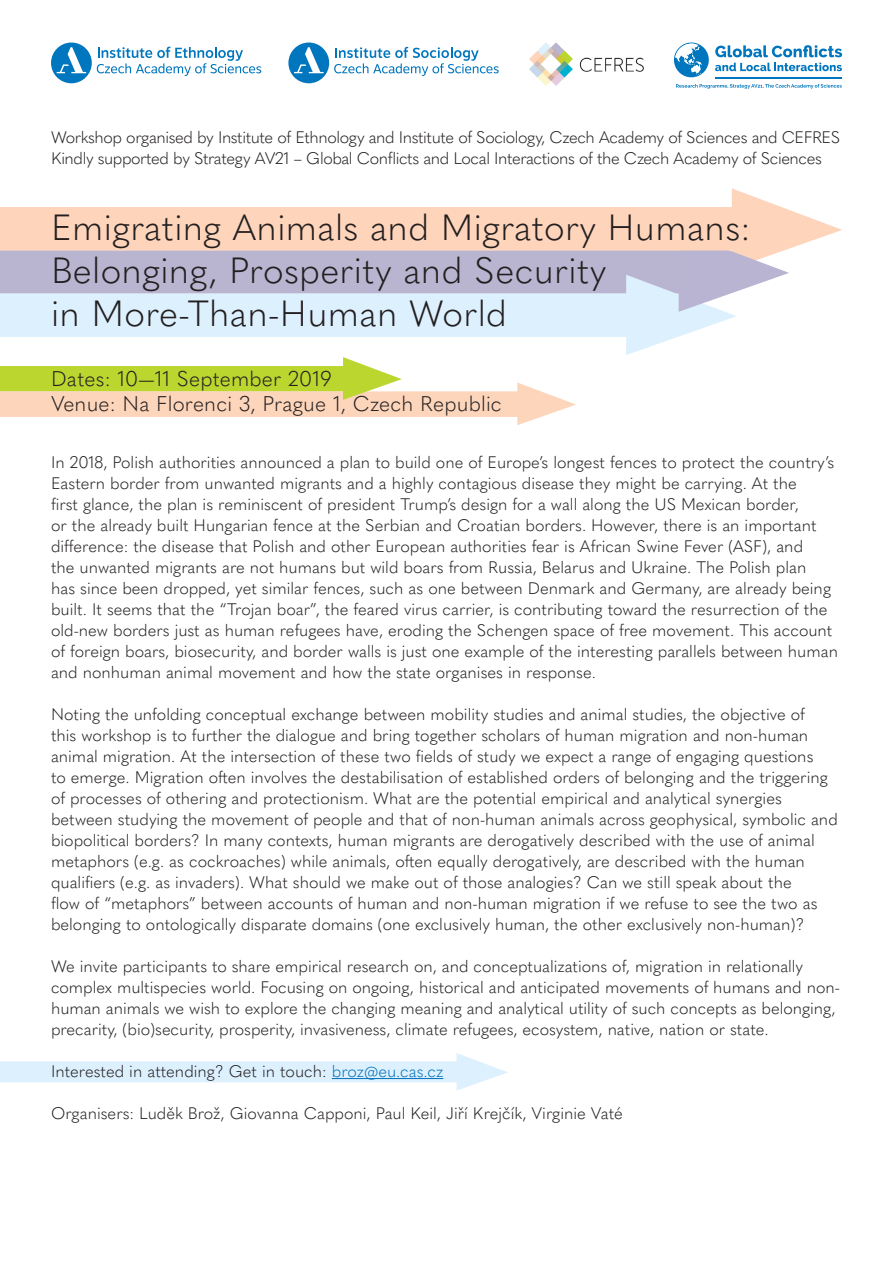
<style>
.page{position:relative;width:893px;height:1263px;background:#fff}
.page>*{position:absolute;margin:0;border:0;box-sizing:border-box;transform-origin:0 0}
.t1{font:300 36px "Quasimoda";letter-spacing:.01em;color:#231f20}
.t2{font:300 21px "Quasimoda";letter-spacing:.01em;color:#231f20}
.t3{font:300 16.5px/21px "Quasimoda";color:#231f20}
.t4{font:300 16.5px "Quasimoda";letter-spacing:-.025em;color:#231f20}
.s1{color:#0071b9}
</style>
<div class="page">
<div style="left:0;top:366px;width:352px;height:25px;background:#bbd62f"></div>
<div style="left:0;top:250px;width:714px;height:44px;background:#b9b5d0"></div>
<div style="left:0;top:293px;width:636px;height:44px;background:#ddf0fe"></div>
<div style="left:0;top:391px;width:520px;height:26px;background:#fdd5bb"></div>
<svg style="left:517px;top:382px;width:59px;height:43px"></svg>
<div style="left:0;top:1061px;width:463px;height:21px;background:#ddf0fe"></div>
<svg style="left:457px;top:1053px;width:51px;height:37px"></svg>
<svg style="left:343px;top:357px;width:59px;height:43px"></svg>
<svg style="left:626px;top:188px;width:216px;height:167px"></svg>
<div style="left:0;top:207px;width:760px;height:44px;background:#fed4bb"></div>
<hr style="left:332px;top:1078px;width:111px;height:1px;background:#0071b9">
<svg style="left:334px;top:47px;width:165px;height:29px"></svg>
<div style="left:288px;top:43px;width:41px;height:40px;background:#0076be;border-radius:50%"></div>
<svg style="left:294px;top:47px;width:30px;height:26px"></svg>
<svg style="left:715px;top:45px;width:127px;height:12px"></svg>
<svg style="left:715px;top:63px;width:127px;height:8px"></svg>
<svg style="left:676px;top:84px;width:166px;height:5px"></svg>
<hr style="left:715px;top:77px;width:126px;height:1px;background:#0076be">
<svg style="left:674px;top:43px;width:35px;height:34px"></svg>
<img style="left:529px;top:42px;width:115px;height:44px">
<div style="left:51px;top:43px;width:41px;height:40px;background:#0076be;border-radius:50%"></div>
<svg style="left:57px;top:47px;width:29px;height:26px"></svg>
<svg style="left:97px;top:47px;width:164px;height:29px"></svg>
<p class="t4" style="left:51px;top:125px;width:790px">Workshop organised by Institute of Ethnology and Institute of Sociology, Czech Academy of Sciences and CEFRES</p>
<p class="t4" style="left:51px;top:146px;width:772px">Kindly supported by Strategy AV21 – Global Conflicts and Local Interactions of the Czech Academy of Sciences</p>
<p class="t1" style="left:51px;top:200px;width:701px">Emigrating Animals and Migratory Humans:</p>
<p class="t1" style="left:51px;top:243px;width:557px">Belonging, Prosperity and Security</p>
<p class="t1" style="left:51px;top:286px;width:458px">in More-Than-Human World</p>
<p class="t2" style="left:51px;top:362px;width:283px">Dates: 10—11 September 2019</p>
<p class="t2" style="left:51px;top:387px;width:452px">Venue: Na Florenci 3, Prague 1, Czech Republic</p>
<p class="t3" style="left:51px;top:450px;width:788px">In 2018, Polish authorities announced a plan to build one of Europe’s longest fences to protect the country’s Eastern border from unwanted migrants and a highly contagious disease they might be carrying. At the<br>first glance, the plan is reminiscent of president Trump’s design for a wall along the US Mexican border,<br>or the already built Hungarian fence at the Serbian and Croatian borders. However, there is an important difference: the disease that Polish and other European authorities fear is African Swine Fever (ASF), and<br>the unwanted migrants are not humans but wild boars from Russia, Belarus and Ukraine. The Polish plan<br>has since been dropped, yet similar fences, such as one between Denmark and Germany, are already being built. It seems that the “Trojan boar”, the feared virus carrier, is contributing toward the resurrection of the old-new borders just as human refugees have, eroding the Schengen space of free movement. This account of foreign boars, biosecurity, and border walls is just one example of the interesting parallels between human and nonhuman animal movement and how the state organises in response.</p>
<p class="t3" style="left:51px;top:702px;width:788px">Noting the unfolding conceptual exchange between mobility studies and animal studies, the objective of<br>this workshop is to further the dialogue and bring together scholars of human migration and non-human animal migration. At the intersection of these two fields of study we expect a range of engaging questions<br>to emerge. Migration often involves the destabilisation of established orders of belonging and the triggering of processes of othering and protectionism. What are the potential empirical and analytical synergies between studying the movement of people and that of non-human animals across geophysical, symbolic and biopolitical borders? In many contexts, human migrants are derogatively described with the use of animal metaphors (e.g. as cockroaches) while animals, often equally derogatively, are described with the human qualifiers (e.g. as invaders). What should we make out of those analogies? Can we still speak about the<br>flow of “metaphors” between accounts of human and non-human migration if we refuse to see the two as belonging to ontologically disparate domains (one exclusively human, the other exclusively non-human)?</p>
<p class="t3" style="left:51px;top:954px;width:790px">We invite participants to share empirical research on, and conceptualizations of, migration in relationally complex multispecies world. Focusing on ongoing, historical and anticipated movements of humans and non&shy;human animals we wish to explore the changing meaning and analytical utility of such concepts as belonging, precarity, (bio)security, prosperity, invasiveness, climate refugees, ecosystem, native, nation or state.</p>
<p class="t3" style="left:51px;top:1059px;width:394px">Interested in attending? Get in touch: <span class="s1">broz@eu.cas.cz</span></p>
<p class="t3" style="left:51px;top:1101px;width:573px">Organisers: Luděk Brož, Giovanna Capponi, Paul Keil, Jiří Krejčík, Virginie Vaté</p>
</div>
